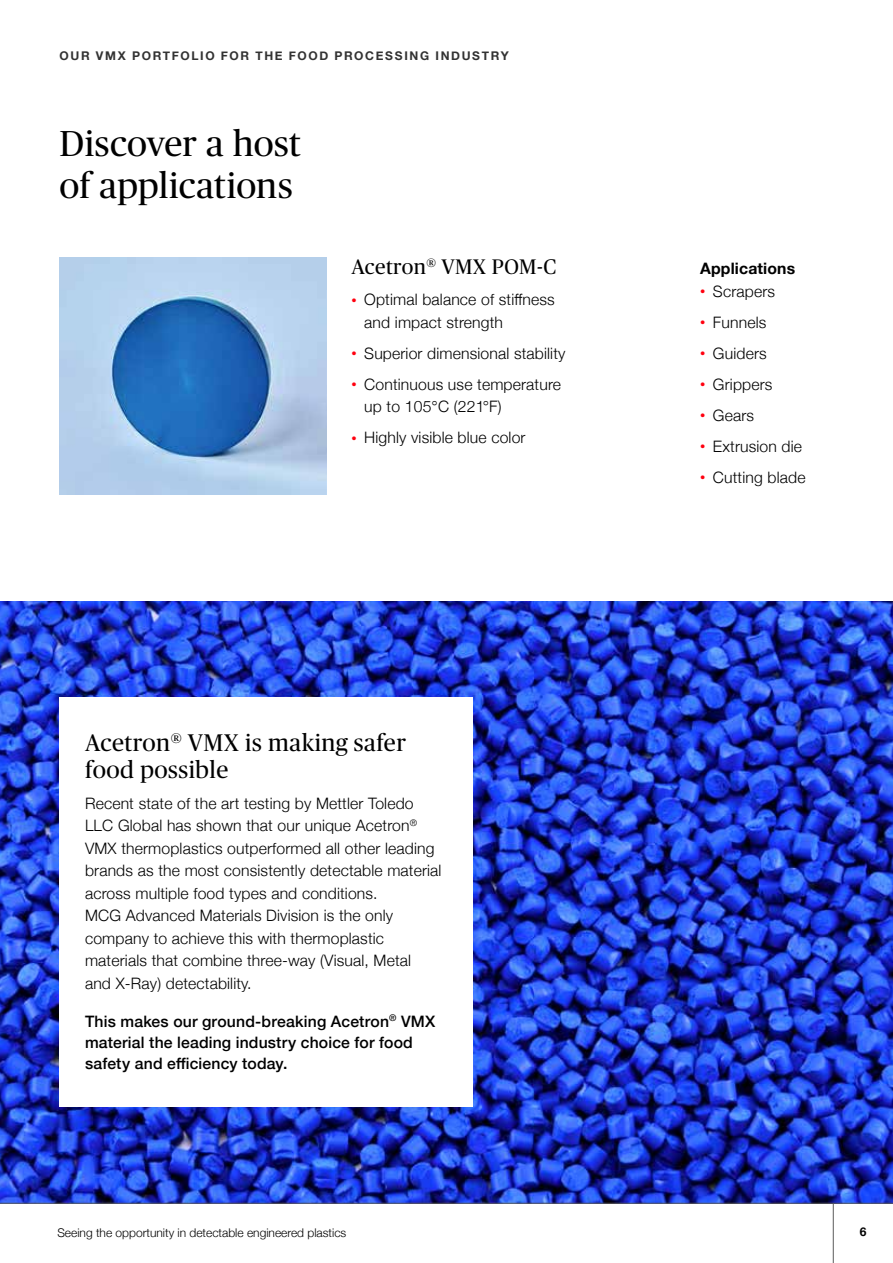
<style>
.page{position:relative;width:893px;height:1263px;background:#fff}
.page>*{position:absolute;margin:0;border:0;box-sizing:border-box;transform-origin:0 0}
.t1{font:36px/42px "Publico";color:#000}
.t2{font:24px/27px "Publico";letter-spacing:.02em;color:#000}
.t3{font:21px "Publico";letter-spacing:.02em;color:#000}
.t4{font:300 15.75px/22.5px "Helvetica Neue";letter-spacing:.01em;color:#000}
.t5{font:500 15.75px/21px "Helvetica Neue";letter-spacing:.01em;color:#000}
.t6{font:700 15.75px "Helvetica Neue";letter-spacing:.01em;color:#000}
.t7{font:300 12px "Helvetica Neue";color:#000}
.t8{font:700 12px "Helvetica Neue";letter-spacing:.135em;color:#323232}
.t9{font:700 12px "Helvetica Neue";color:#000}
.s1{font-size:10.5px;color:#ff000f}
</style>
<div class="page">
<img style="left:0;top:602px;width:893px;height:601px">
<img style="left:60px;top:257px;width:266px;height:238px">
<hr style="left:0;top:1203px;width:893px;height:1px;background:#5a5a5a">
<hr style="left:833px;top:1203px;width:1px;height:60px;background:#5a5a5a">
<div style="left:60px;top:697px;width:413px;height:410px;background:#fff"></div>
<p class="t8" style="left:60px;top:46px;width:451px">OUR VMX PORTFOLIO FOR THE FOOD PROCESSING INDUSTRY</p>
<h1 class="t1" style="left:60px;top:123px;width:243px">Discover a host of applications</h1>
<h3 class="t3" style="left:351px;top:255px;width:206px">Acetron<sup>®</sup> VMX POM-C</h3>
<p class="t4" style="left:364px;top:287px;width:192px;text-indent:-13px"><span class="s1">•</span> Optimal balance of stiffness and impact strength</p>
<p class="t4" style="left:351px;top:341px;width:215px"><span class="s1">•</span> Superior dimensional stability</p>
<p class="t4" style="left:364px;top:372px;width:198px;text-indent:-13px"><span class="s1">•</span> Continuous use temperature up to 105°C (221°F)</p>
<p class="t4" style="left:351px;top:425px;width:176px"><span class="s1">•</span> Highly visible blue color</p>
<h2 class="t2" style="left:85px;top:729px;width:323px">Acetron<sup>®</sup> VMX is making safer food possible</h2>
<p class="t4" style="left:85px;top:791px;width:358px">Recent state of the art testing by Mettler Toledo LLC Global has shown that our unique Acetron<sup>® </sup>VMX thermoplastics outperformed all other leading brands as the most consistently detectable material across multiple food types and conditions.<br>MCG Advanced Materials Division is the only company to achieve this with thermoplastic materials that combine three-way (Visual, Metal<br>and X-Ray) detectability.</p>
<p class="t5" style="left:85px;top:1009px;width:352px">This makes our ground-breaking Acetron<sup>®</sup> VMX material the leading industry choice for food safety and efficiency today.</p>
<p class="t7" style="left:57px;top:1223px;width:290px">Seeing the opportunity in detectable engineered plastics</p>
<p class="t6" style="left:700px;top:256px;width:97px">Applications</p>
<p class="t4" style="left:700px;top:279px;width:76px"><span class="s1">•</span> Scrapers</p>
<p class="t4" style="left:700px;top:310px;width:68px"><span class="s1">•</span> Funnels</p>
<p class="t4" style="left:700px;top:341px;width:68px"><span class="s1">•</span> Guiders</p>
<p class="t4" style="left:700px;top:372px;width:74px"><span class="s1">•</span> Grippers</p>
<p class="t4" style="left:700px;top:403px;width:55px"><span class="s1">•</span> Gears</p>
<p class="t4" style="left:700px;top:434px;width:103px"><span class="s1">•</span> Extrusion die</p>
<p class="t4" style="left:700px;top:465px;width:107px"><span class="s1">•</span> Cutting blade</p>
<p class="t9" style="left:860px;top:1223px;width:8px">6</p>
</div>
